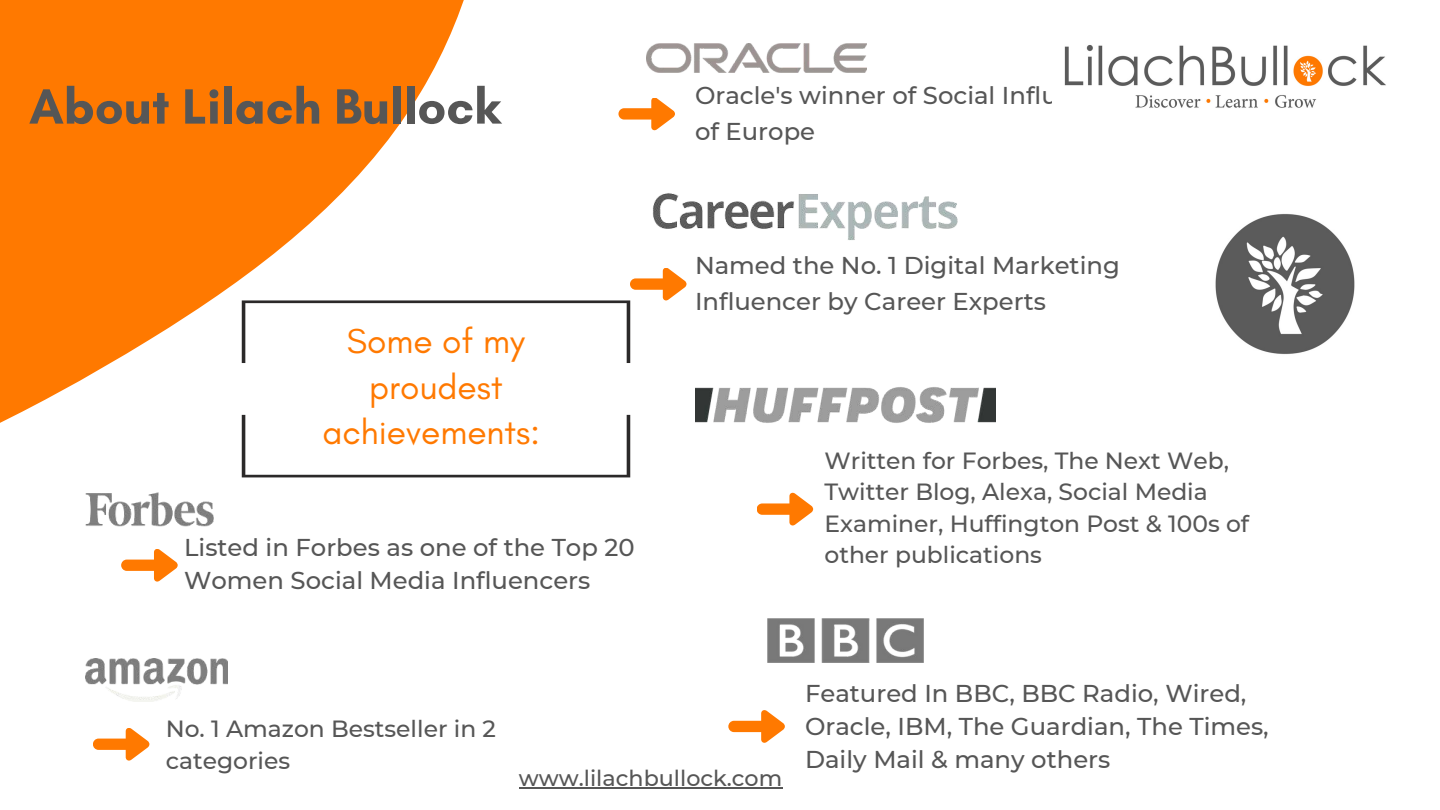
<style>
.page{position:relative;width:1440px;height:810px;background:#fff}
.page>*{position:absolute;margin:0;border:0;box-sizing:border-box;transform-origin:0 0}
.t1{font:700 50.4px "Glacial Indifference";color:#565656}
.t2{font:35.3px/45.3px "Glacial Indifference";color:#ff7900;text-align:center}
.t3{font:500 24.3px/36px "Montserrat";color:#565656}
.t4{font:500 23.4px/31.5px "Montserrat";color:#565656}
.t5{font:500 22.3px "Montserrat";color:#565656}
</style>
<div class="page">
<svg style="left:0;top:0;width:503px;height:527px;fill:#ff7900"></svg>
<svg style="left:618px;top:98px;width:57px;height:32px"></svg>
<svg style="left:93px;top:728px;width:56px;height:33px"></svg>
<img style="left:85px;top:492px;width:129px;height:34px">
<img style="left:647px;top:44px;width:219px;height:28px">
<img style="left:85px;top:658px;width:143px;height:43px">
<img style="left:652px;top:193px;width:306px;height:47px">
<img style="left:695px;top:387px;width:301px;height:36px">
<img style="left:767px;top:619px;width:156px;height:44px">
<svg style="left:121px;top:549px;width:57px;height:33px"></svg>
<svg style="left:728px;top:710px;width:57px;height:33px"></svg>
<svg style="left:757px;top:493px;width:56px;height:32px"></svg>
<img style="left:1215px;top:214px;width:140px;height:141px">
<img style="left:1064px;top:45px;width:322px;height:63px">
<svg style="left:242px;top:268px;width:445px;height:95px"></svg>
<svg style="left:242px;top:415px;width:388px;height:62px"></svg>
<hr style="left:519px;top:787px;width:263px;height:2px;background:#565656">
<h1 class="t1" style="left:29px;top:76px;width:473px">About Lilach Bullock</h1>
<h2 class="t2" style="left:322px;top:318px;width:219px">Some of my proudest achievements:</h2>
<p class="t3" style="left:695px;top:77px;width:435px">Oracle's winner of Social Influencer of Europe</p>
<p class="t3" style="left:695px;top:248px;width:426px">Named the No. 1 Digital Marketing<br>Influencer by Career Experts</p>
<p class="t4" style="left:824px;top:444px;width:426px">Written for Forbes, The Next Web,<br>Twitter Blog, Alexa, Social Media<br>Examiner, Huffington Post &amp; 100s of</p>
<p class="t3" style="left:184px;top:530px;width:452px">Listed in Forbes as one of the Top 20</p>
<p class="t4" style="left:824px;top:539px;width:219px">other publications</p>
<p class="t3" style="left:184px;top:563px;width:408px">Women Social Media Influencers</p>
<p class="t4" style="left:166px;top:713px;width:332px">No. 1 Amazon Bestseller in 2 categories</p>
<p class="t5" style="left:519px;top:764px;width:265px">www.lilachbullock.com</p>
<p class="t3" style="left:805px;top:676px;width:465px;line-height:33px">Featured In BBC, BBC Radio, Wired,<br>Oracle, IBM, The Guardian, The Times,<br>Daily Mail &amp; many others</p>
</div>
